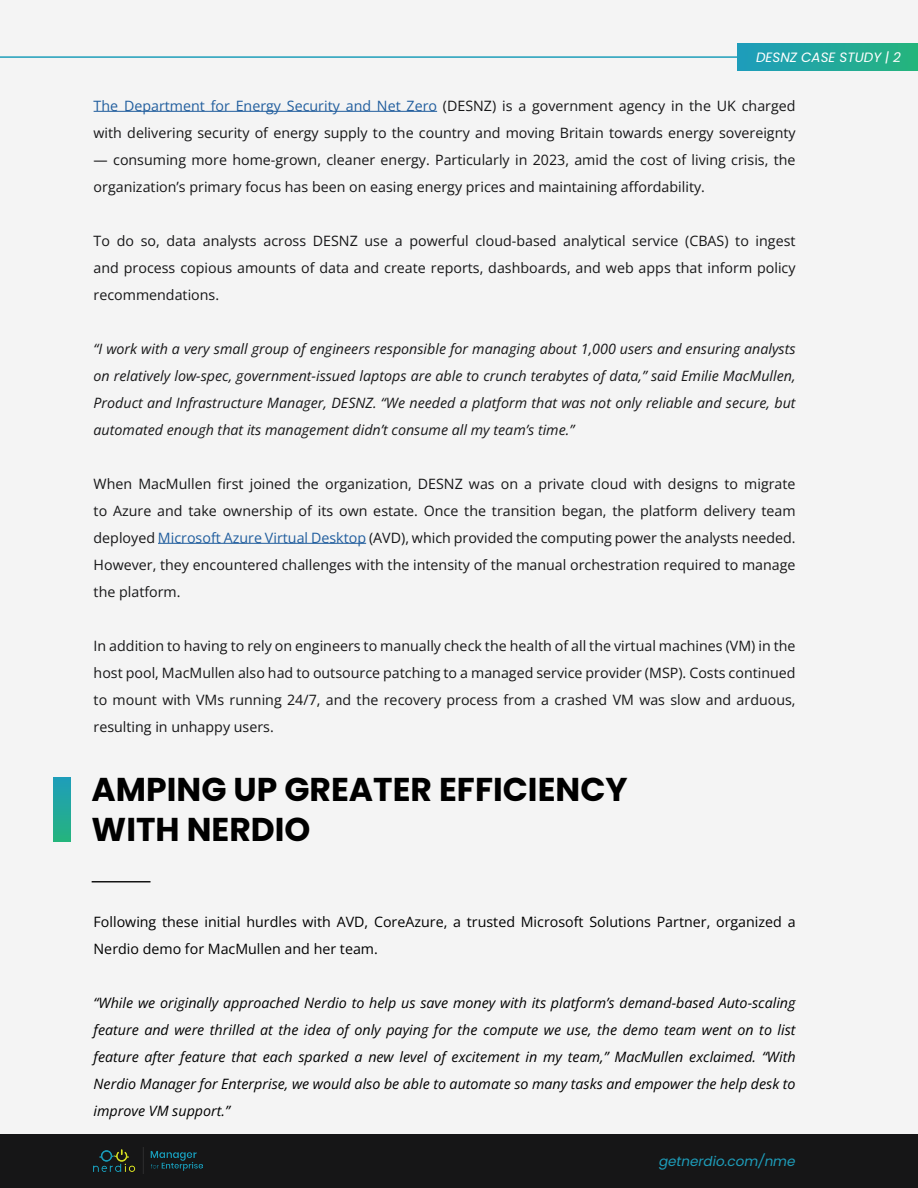
<style>
.page{position:relative;width:918px;height:1188px;background:#f4f4f4}
.page>*{position:absolute;margin:0;border:0;box-sizing:border-box;transform-origin:0 0}
.t1{font:700 33px/39.6px "Poppins";color:#000}
.t2{font:14.25px/27px "Open Sans";color:#161617;text-align:justify}
.t3{font:italic 14.25px/27px "Open Sans";color:#000;text-align:justify}
.t4{font:italic 14.25px/27px "Open Sans";color:#161617;text-align:justify}
.t5{font:14.25px/27px "Open Sans";color:#000}
.t6{font:italic 13.5px "Poppins";color:#1e9dba}
.t7{font:italic 13.5px "Poppins";color:#fff}
.s1{color:#215e9e}
</style>
<div class="page">
<hr style="left:0;top:56px;width:746px;height:2px;background:#1e9eba">
<div style="left:738px;top:43px;width:180px;height:28px;background:linear-gradient(to right,#1e9cbc,#25b47c)"></div>
<div style="left:53px;top:777px;width:18px;height:64px;background:linear-gradient(to bottom,#1e9dba,#25b37f)"></div>
<hr style="left:92px;top:881px;width:59px;height:2px;background:#141414">
<hr style="left:94px;top:111px;width:343px;height:1px;background:#215e9e">
<hr style="left:158px;top:543px;width:208px;height:1px;background:#215e9e">
<div style="left:0;top:1134px;width:918px;height:54px;background:#161617"></div>
<img style="left:94px;top:1147px;width:109px;height:27px">
<p class="t7" style="left:756px;top:49px;width:146px">DESNZ CASE STUDY | 2</p>
<p class="t2" style="left:94px;top:92px;width:704px"><span class="s1">The Department for Energy Security and Net Zero</span> (DESNZ) is a government agency in the UK charged with delivering security of energy supply to the country and moving Britain towards energy sovereignty</p>
<p class="t2" style="left:94px;top:146px;width:703px">— consuming more home-grown, cleaner energy. Particularly in 2023, amid the cost of living crisis, the organization’s primary focus has been on easing energy prices and maintaining affordability.</p>
<p class="t2" style="left:94px;top:227px;width:704px">To do so, data analysts across DESNZ use a powerful cloud-based analytical service (CBAS) to ingest and process copious amounts of data and create reports, dashboards, and web apps that inform policy recommendations.</p>
<p class="t4" style="left:94px;top:334px;width:704px">“I work with a very small group of engineers responsible for managing about 1,000 users and ensuring analysts on relatively low-spec, government-issued laptops are able to crunch terabytes of data,” said Emilie MacMullen, Product and Infrastructure Manager, DESNZ. “We needed a platform that was not only reliable and secure, but automated enough that its management didn’t consume all my team’s time.”</p>
<p class="t2" style="left:94px;top:470px;width:704px">When MacMullen first joined the organization, DESNZ was on a private cloud with designs to migrate to Azure and take ownership of its own estate. Once the transition began, the platform delivery team deployed <span class="s1">Microsoft Azure Virtual Desktop</span> (AVD), which provided the computing power the analysts needed.<br>However, they encountered challenges with the intensity of the manual orchestration required to manage the platform.</p>
<p class="t2" style="left:94px;top:632px;width:704px">In addition to having to rely on engineers to manually check the health of all the virtual machines (VM) in the host pool, MacMullen also had to outsource patching to a managed service provider (MSP). Costs continued to mount with VMs running 24/7, and the recovery process from a crashed VM was slow and arduous, resulting in unhappy users.</p>
<h1 class="t1" style="left:92px;top:770px;width:537px">AMPING UP GREATER EFFICIENCY<br>WITH NERDIO</h1>
<p class="t5" style="left:94px;top:908px;width:704px">Following these initial hurdles with AVD, CoreAzure, a trusted Microsoft Solutions Partner, organized a<br>Nerdio demo for MacMullen and her team.</p>
<p class="t3" style="left:94px;top:989px;width:704px">“While we originally approached Nerdio to help us save money with its platform’s demand-based Auto-scaling feature and were thrilled at the idea of only paying for the compute we use, the demo team went on to list feature after feature that each sparked a new level of excitement in my team,” MacMullen exclaimed. “With Nerdio Manager for Enterprise, we would also be able to automate so many tasks and empower the help desk to improve VM support.”</p>
<p class="t6" style="left:659px;top:1153px;width:138px">getnerdio.com/nme</p>
</div>
